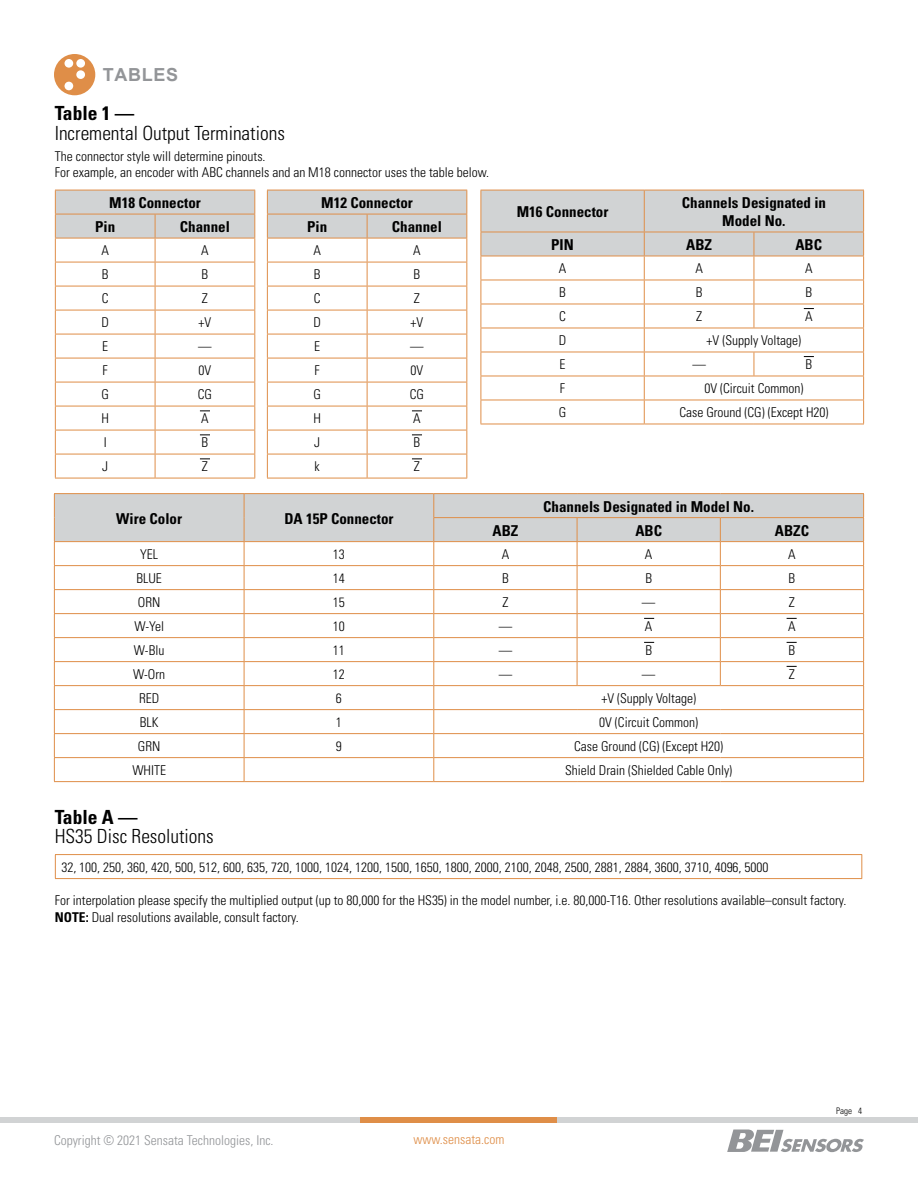
<style>
.page{position:relative;width:918px;height:1188px;background:#fff}
.page>*{position:absolute;margin:0;border:0;box-sizing:border-box;transform-origin:0 0}
.t1{font:300 condensed 19.5px "Univers";color:#000}
.t2{font:700 condensed 19.5px "Univers";color:#000}
.t3{font:700 18px "Arial";letter-spacing:.035em;color:#939598}
.t4{font:700 condensed 15px/24px "Univers";color:#000}
.t5{font:300 condensed 13.5px/16.2px "Univers";color:#000}
.t6{font:300 condensed 13.5px "Univers";color:#939598}
.t7{font:300 condensed 13.5px "Univers";color:#df8e48}
.t8{font:300 condensed 9px "Univers";color:#000}
.s1{font-weight:700}
</style>
<div class="page">
<div style="left:0;top:1117px;width:918px;height:6px;background:#d1d3d4"></div>
<div style="left:361px;top:1117px;width:196px;height:6px;background:#df8e48"></div>
<svg style="left:727px;top:1129px;width:137px;height:23px"></svg>
<svg style="left:54px;top:54px;width:41px;height:41px"></svg>
<hr style="left:481px;top:424px;width:163px;height:1px;background:#df8e48">
<hr style="left:644px;top:424px;width:110px;height:1px;background:#df8e48">
<hr style="left:754px;top:424px;width:110px;height:1px;background:#df8e48">
<hr style="left:54px;top:493px;width:190px;height:1px;background:#df8e48">
<hr style="left:244px;top:493px;width:190px;height:1px;background:#df8e48">
<hr style="left:54px;top:781px;width:190px;height:1px;background:#df8e48">
<hr style="left:244px;top:781px;width:190px;height:1px;background:#df8e48">
<hr style="left:434px;top:781px;width:143px;height:1px;background:#df8e48">
<hr style="left:577px;top:781px;width:143px;height:1px;background:#df8e48">
<hr style="left:720px;top:781px;width:144px;height:1px;background:#df8e48">
<hr style="left:434px;top:493px;width:143px;height:1px;background:#df8e48">
<hr style="left:577px;top:493px;width:143px;height:1px;background:#df8e48">
<hr style="left:720px;top:493px;width:144px;height:1px;background:#df8e48">
<hr style="left:55px;top:478px;width:100px;height:1px;background:#df8e48">
<hr style="left:155px;top:478px;width:100px;height:1px;background:#df8e48">
<hr style="left:267px;top:478px;width:100px;height:1px;background:#df8e48">
<hr style="left:367px;top:478px;width:100px;height:1px;background:#df8e48">
<svg style="left:55px;top:190px;width:200px;height:288px"></svg>
<svg style="left:54px;top:494px;width:810px;height:287px"></svg>
<svg style="left:267px;top:190px;width:200px;height:288px"></svg>
<svg style="left:481px;top:190px;width:383px;height:234px"></svg>
<hr style="left:55px;top:854px;width:807px;height:1px;background:#df8e48">
<svg style="left:55px;top:855px;width:1px;height:23px"></svg>
<svg style="left:861px;top:855px;width:1px;height:23px"></svg>
<hr style="left:55px;top:878px;width:807px;height:1px;background:#df8e48">
<h2 class="t3" style="left:103px;top:62px;width:77px">TABLES</h2>
<h1 class="t2" style="left:55px;top:101px;width:81px">Table 1 —</h1>
<h1 class="t1" style="left:55px;top:121px;width:232px">Incremental Output Terminations</h1>
<p class="t5" style="left:55px;top:148px;width:436px">The connector style will determine pinouts.<br>For example, an encoder with ABC channels and an M18 connector uses the table below.</p>
<p class="t4" style="left:95px;top:191px;width:107px;text-indent:14px">M18 Connector<br>Pin</p>
<p class="t4" style="left:180px;top:215px;width:52px">Channel</p>
<p class="t4" style="left:307px;top:191px;width:107px;text-indent:14px">M12 Connector<br>Pin</p>
<p class="t4" style="left:392px;top:215px;width:52px">Channel</p>
<p class="t5" style="left:101px;top:243px;width:9px">A</p>
<p class="t5" style="left:201px;top:243px;width:9px">A</p>
<p class="t5" style="left:102px;top:267px;width:8px">B</p>
<p class="t5" style="left:202px;top:267px;width:8px">B</p>
<p class="t5" style="left:102px;top:291px;width:8px">C</p>
<p class="t5" style="left:202px;top:291px;width:7px">Z</p>
<p class="t5" style="left:101px;top:315px;width:9px">D</p>
<p class="t5" style="left:199px;top:315px;width:14px">+V</p>
<p class="t5" style="left:102px;top:339px;width:7px">E</p>
<p class="t5" style="left:198px;top:339px;width:15px">—</p>
<p class="t5" style="left:103px;top:363px;width:7px">F</p>
<p class="t5" style="left:199px;top:363px;width:14px">0V</p>
<p class="t5" style="left:101px;top:387px;width:9px">G</p>
<p class="t5" style="left:198px;top:387px;width:16px">CG</p>
<p class="t5" style="left:101px;top:411px;width:9px">H</p>
<p class="t5" style="left:201px;top:411px;width:9px">A</p>
<p class="t5" style="left:104px;top:435px;width:4px">I</p>
<p class="t5" style="left:202px;top:435px;width:8px">B</p>
<p class="t5" style="left:102px;top:459px;width:7px">J</p>
<p class="t5" style="left:202px;top:459px;width:7px">Z</p>
<p class="t5" style="left:313px;top:243px;width:9px">A</p>
<p class="t5" style="left:413px;top:243px;width:9px">A</p>
<p class="t5" style="left:314px;top:267px;width:8px">B</p>
<p class="t5" style="left:414px;top:267px;width:8px">B</p>
<p class="t5" style="left:314px;top:291px;width:8px">C</p>
<p class="t5" style="left:414px;top:291px;width:7px">Z</p>
<p class="t5" style="left:313px;top:315px;width:9px">D</p>
<p class="t5" style="left:411px;top:315px;width:14px">+V</p>
<p class="t5" style="left:314px;top:339px;width:7px">E</p>
<p class="t5" style="left:410px;top:339px;width:15px">—</p>
<p class="t5" style="left:315px;top:363px;width:7px">F</p>
<p class="t5" style="left:411px;top:363px;width:14px">0V</p>
<p class="t5" style="left:313px;top:387px;width:9px">G</p>
<p class="t5" style="left:410px;top:387px;width:16px">CG</p>
<p class="t5" style="left:313px;top:411px;width:9px">H</p>
<p class="t5" style="left:413px;top:411px;width:9px">A</p>
<p class="t5" style="left:314px;top:435px;width:7px">J</p>
<p class="t5" style="left:414px;top:435px;width:8px">B</p>
<p class="t5" style="left:315px;top:459px;width:7px">k</p>
<p class="t5" style="left:414px;top:459px;width:7px">Z</p>
<p class="t4" style="left:517px;top:200px;width:93px">M16 Connector</p>
<p class="t4" style="left:682px;top:194px;width:146px;line-height:18px;text-align:center">Channels Designated in<br>Model No.</p>
<p class="t4" style="left:551px;top:233px;width:24px">PIN</p>
<p class="t4" style="left:686px;top:233px;width:27px">ABZ</p>
<p class="t4" style="left:795px;top:233px;width:28px">ABC</p>
<p class="t5" style="left:559px;top:260px;width:9px">A</p>
<p class="t5" style="left:695px;top:260px;width:9px">A</p>
<p class="t5" style="left:805px;top:260px;width:9px">A</p>
<p class="t5" style="left:559px;top:284px;width:8px">B</p>
<p class="t5" style="left:696px;top:284px;width:8px">B</p>
<p class="t5" style="left:805px;top:284px;width:8px">B</p>
<p class="t5" style="left:559px;top:308px;width:8px">C</p>
<p class="t5" style="left:696px;top:308px;width:7px">Z</p>
<p class="t5" style="left:805px;top:308px;width:9px">A</p>
<p class="t5" style="left:559px;top:333px;width:9px">D</p>
<p class="t5" style="left:707px;top:333px;width:96px">+V (Supply Voltage)</p>
<p class="t5" style="left:560px;top:357px;width:7px">E</p>
<p class="t5" style="left:692px;top:357px;width:15px">—</p>
<p class="t5" style="left:805px;top:357px;width:8px">B</p>
<p class="t5" style="left:560px;top:381px;width:7px">F</p>
<p class="t5" style="left:704px;top:381px;width:100px">0V (Circuit Common)</p>
<p class="t5" style="left:559px;top:405px;width:9px">G</p>
<p class="t5" style="left:679px;top:405px;width:151px">Case Ground (CG) (Except H20)</p>
<p class="t4" style="left:116px;top:506px;width:67px">Wire Color</p>
<p class="t4" style="left:284px;top:506px;width:111px">DA 15P Connector</p>
<p class="t4" style="left:543px;top:494px;width:212px">Channels Designated in Model No.</p>
<p class="t4" style="left:493px;top:518px;width:27px">ABZ</p>
<p class="t4" style="left:635px;top:518px;width:28px">ABC</p>
<p class="t4" style="left:775px;top:518px;width:36px">ABZC</p>
<p class="t5" style="left:140px;top:546px;width:19px">YEL</p>
<p class="t5" style="left:333px;top:546px;width:13px">13</p>
<p class="t5" style="left:502px;top:546px;width:9px">A</p>
<p class="t5" style="left:645px;top:546px;width:9px">A</p>
<p class="t5" style="left:788px;top:546px;width:9px">A</p>
<p class="t5" style="left:136px;top:570px;width:27px">BLUE</p>
<p class="t5" style="left:333px;top:570px;width:13px">14</p>
<p class="t5" style="left:502px;top:570px;width:8px">B</p>
<p class="t5" style="left:645px;top:570px;width:8px">B</p>
<p class="t5" style="left:789px;top:570px;width:8px">B</p>
<p class="t5" style="left:138px;top:594px;width:24px">ORN</p>
<p class="t5" style="left:333px;top:594px;width:13px">15</p>
<p class="t5" style="left:502px;top:594px;width:7px">Z</p>
<p class="t5" style="left:642px;top:594px;width:15px">—</p>
<p class="t5" style="left:789px;top:594px;width:7px">Z</p>
<p class="t5" style="left:134px;top:618px;width:31px">W-Yel</p>
<p class="t5" style="left:333px;top:618px;width:13px">10</p>
<p class="t5" style="left:499px;top:618px;width:15px">—</p>
<p class="t5" style="left:645px;top:618px;width:9px">A</p>
<p class="t5" style="left:788px;top:618px;width:9px">A</p>
<p class="t5" style="left:134px;top:642px;width:32px">W-Blu</p>
<p class="t5" style="left:333px;top:642px;width:13px">11</p>
<p class="t5" style="left:499px;top:642px;width:15px">—</p>
<p class="t5" style="left:645px;top:642px;width:8px">B</p>
<p class="t5" style="left:789px;top:642px;width:8px">B</p>
<p class="t5" style="left:133px;top:666px;width:34px">W-Orn</p>
<p class="t5" style="left:333px;top:666px;width:13px">12</p>
<p class="t5" style="left:499px;top:666px;width:15px">—</p>
<p class="t5" style="left:642px;top:666px;width:15px">—</p>
<p class="t5" style="left:789px;top:666px;width:7px">Z</p>
<p class="t5" style="left:139px;top:690px;width:22px">RED</p>
<p class="t5" style="left:336px;top:690px;width:7px">6</p>
<p class="t5" style="left:601px;top:690px;width:96px">+V (Supply Voltage)</p>
<p class="t5" style="left:140px;top:714px;width:20px">BLK</p>
<p class="t5" style="left:336px;top:714px;width:7px">1</p>
<p class="t5" style="left:599px;top:714px;width:100px">0V (Circuit Common)</p>
<p class="t5" style="left:138px;top:738px;width:24px">GRN</p>
<p class="t5" style="left:336px;top:738px;width:7px">9</p>
<p class="t5" style="left:574px;top:738px;width:151px">Case Ground (CG) (Except H20)</p>
<p class="t5" style="left:132px;top:762px;width:35px">WHITE</p>
<p class="t5" style="left:565px;top:762px;width:169px">Shield Drain (Shielded Cable Only)</p>
<h1 class="t2" style="left:55px;top:805px;width:85px">Table A —</h1>
<h1 class="t1" style="left:55px;top:825px;width:161px">HS35 Disc Resolutions</h1>
<p class="t5" style="left:61px;top:859px;width:709px">32, 100, 250, 360, 420, 500, 512, 600, 635, 720, 1000, 1024, 1200, 1500, 1650, 1800, 2000, 2100, 2048, 2500, 2881, 2884, 3600, 3710, 4096, 5000</p>
<p class="t5" style="left:55px;top:893px;width:793px">For interpolation please specify the multiplied output (up to 80,000 for the HS35) in the model number, i.e. 80,000-T16. Other resolutions available–consult factory.<br><span class="s1">NOTE:</span> Dual resolutions available, consult factory.</p>
<p class="t6" style="left:54px;top:1132px;width:221px">Copyright © 2021 Sensata Technologies, Inc.</p>
<p class="t7" style="left:414px;top:1131px;width:92px">www.sensata.com</p>
<p class="t8" style="left:836px;top:1105px;width:27px">Page 4</p>
</div>
